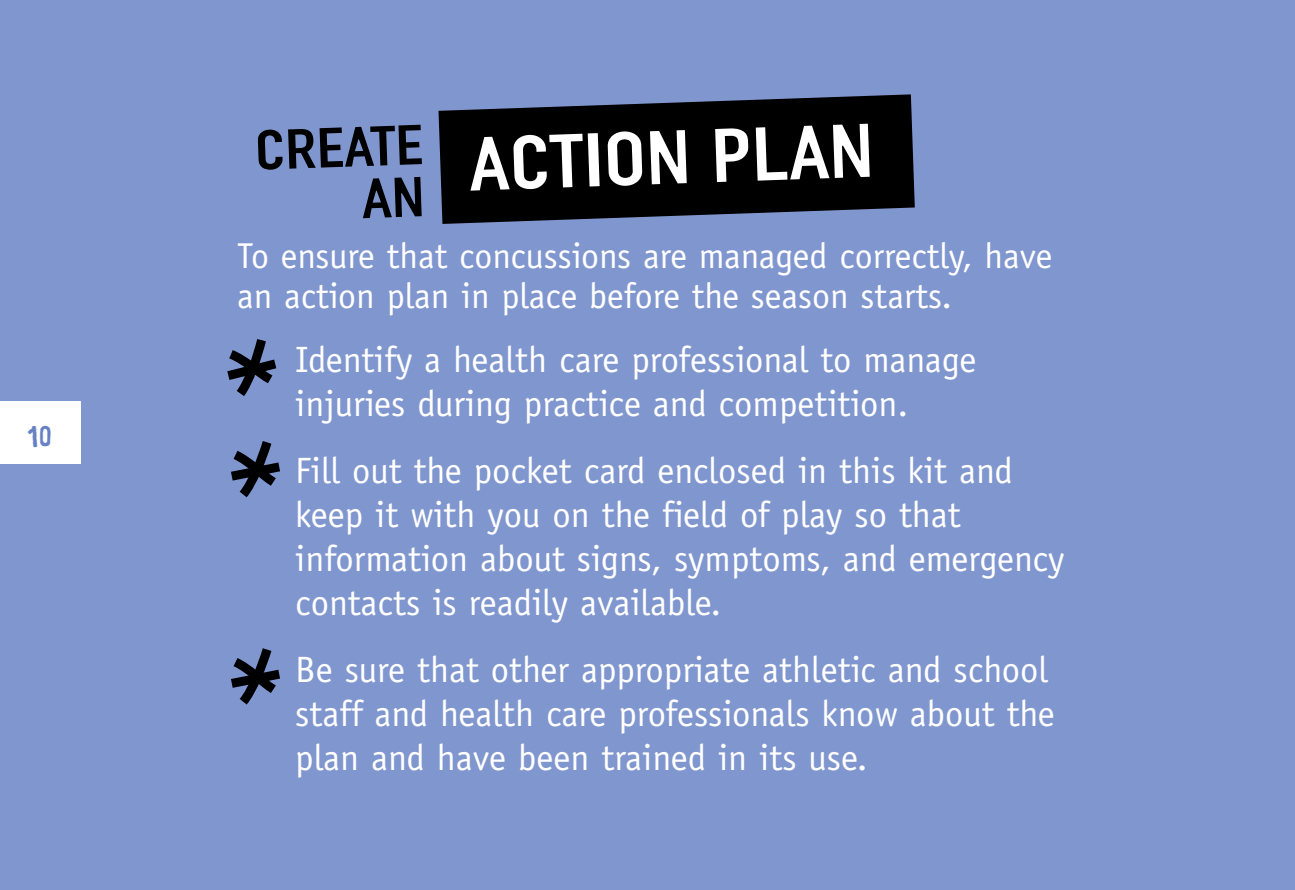
<style>
.page{position:relative;width:1295px;height:890px;background:#8096ce}
.page>*{position:absolute;margin:0;border:0;box-sizing:border-box;transform-origin:0 0}
.t1{font:76.73px "Linotype Ordinar";color:#fff}
.t2{font:56.93px/52px "Linotype Ordinar";color:#000;text-align:right}
.t3{font:36.68px/44.1px "Officina Sans";color:#fff}
.t4{font:36px/40.5px "Officina Sans";color:#fff}
.t5{font:27px "Linotype Russisch Brot Eat";color:#6681c4}
</style>
<div class="page">
<p class="t5" style="left:28px;top:425px;width:25px">10</p>
<h1 class="t1" style="left:468px;top:138px;width:407px;rotate:-2deg">ACTION PLAN</h1>
<h2 class="t2" style="left:254px;top:129px;width:169px;rotate:-2deg">CREATE<br>AN</h2>
<p class="t4" style="left:237px;top:238px;width:817px">To ensure that concussions are managed correctly, have an action plan in place before the season starts.</p>
<p class="t3" style="left:295px;top:341px;width:683px">Identify a health care professional to manage injuries during practice and competition.</p>
<p class="t3" style="left:295px;top:452px;width:771px">Fill out the pocket card enclosed in this kit and keep it with you on the field of play so that information about signs, symptoms, and emergency contacts is readily available.</p>
<p class="t3" style="left:295px;top:650px;width:761px">Be sure that other appropriate athletic and school staff and health care professionals know about the plan and have been trained in its use.</p>
</div>
